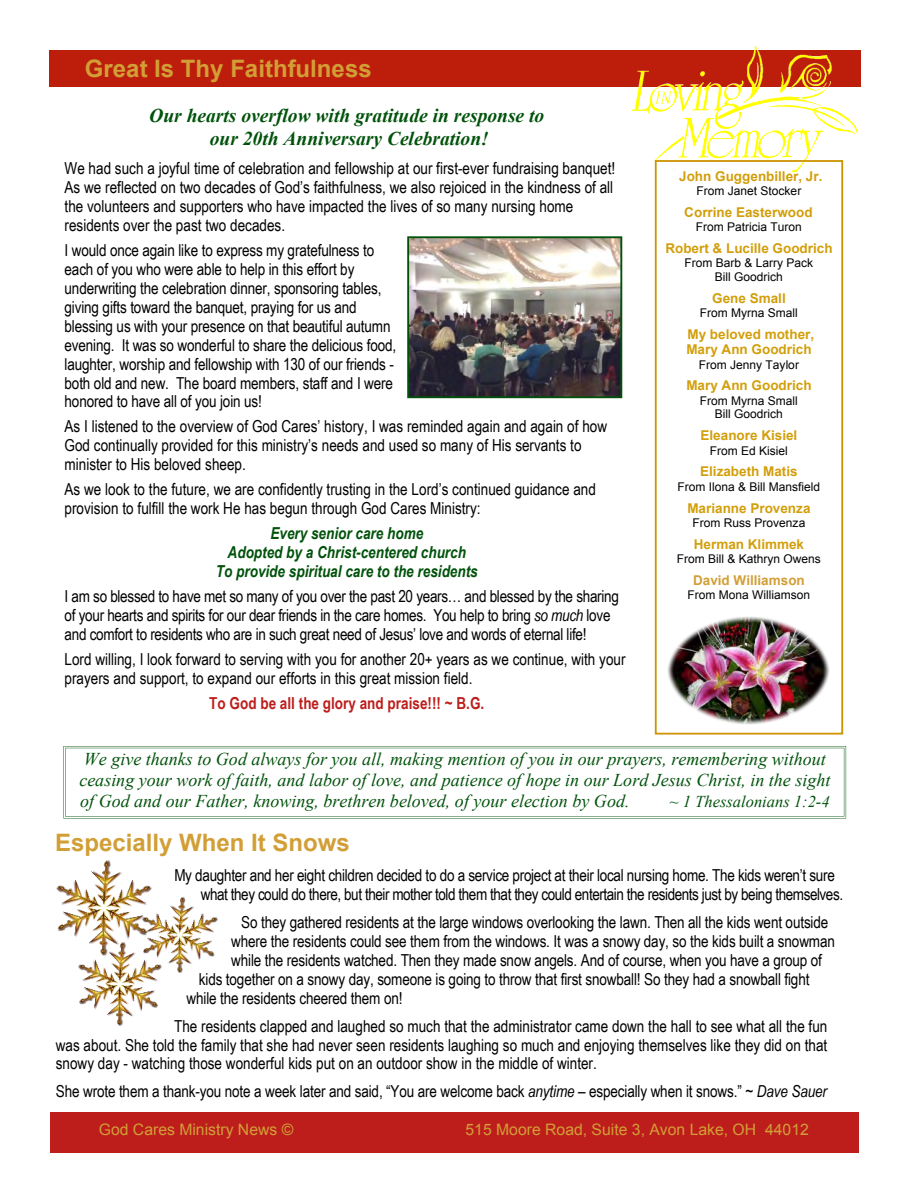
<style>
.page{position:relative;width:918px;height:1188px;background:#fff}
.page>*{position:absolute;margin:0;border:0;box-sizing:border-box;transform-origin:0 0}
.t1{font:700 24px "Arial";color:#d29f36}
.t2{font:italic 700 19.5px/22.4px "Times New Roman";color:#00520b;text-align:center}
.t3{font:italic 18px/20.7px "Times New Roman";color:#00520b}
.t4{font:16.5px/18.9px "Arial Narrow";letter-spacing:-.01em;color:#000}
.t5{font:italic 700 16.5px/18.9px "Arial Narrow";color:#00520b;text-align:center}
.t6{font:700 16.5px "Arial Narrow";color:#bd1e1c}
.t7{font:italic 16.5px "Times New Roman";color:#00520b}
.t8{font:15.75px "Arial";color:#d29f36}
.t9{font:700 13.5px/15.5px "Arial";color:#d29f0b}
.t10{font:700 13.5px "Arial";color:#d29f36}
.t11{font:12px/13.8px "Arial";color:#000;text-align:center}
.s1{font-style:italic}
</style>
<div class="page">
<div style="left:49px;top:50px;width:812px;height:37px;background:#bd1e0c"></div>
<div style="left:50px;top:1112px;width:809px;height:40px;background:#bd1e1c"></div>
<img style="left:632px;top:46px;width:226px;height:126px">
<img style="left:152px;top:897px;width:66px;height:76px">
<img style="left:78px;top:942px;width:85px;height:84px">
<img style="left:56px;top:860px;width:96px;height:96px">
<div style="left:655px;top:160px;width:188px;height:575px;border:2px solid #cd9300"></div>
<img style="left:668px;top:616px;width:161px;height:109px">
<img style="left:410px;top:239px;width:209px;height:156px">
<div style="left:407px;top:236px;width:215px;height:162px;border:2px solid #00520b"></div>
<svg style="left:63px;top:746px;width:783px;height:72px"></svg>
<h1 class="t1" style="left:85px;top:60px;width:288px">Great Is Thy Faithfulness</h1>
<p class="t2" style="left:149px;top:107px;width:397px">Our hearts overflow with gratitude in response to our 20th Anniversary Celebration!</p>
<p class="t4" style="left:65px;top:160px;width:552px">We had such a joyful time of celebration and fellowship at our first-ever fundraising banquet!<br>As we reflected on two decades of God’s faithfulness, we also rejoiced in the kindness of all the volunteers and supporters who have impacted the lives of so many nursing home residents over the past two decades.</p>
<p class="t4" style="left:65px;top:242px;width:333px">I would once again like to express my gratefulness to each of you who were able to help in this effort by underwriting the celebration dinner, sponsoring tables, giving gifts toward the banquet, praying for us and blessing us with your presence on that beautiful autumn evening. It was so wonderful to share the delicious food, laughter, worship and fellowship with 130 of our friends - both old and new. The board members, staff and I were honored to have all of you join us!</p>
<p class="t4" style="left:65px;top:419px;width:544px">As I listened to the overview of God Cares’ history, I was reminded again and again of how<br>God continually provided for this ministry’s needs and used so many of His servants to minister to His beloved sheep.</p>
<p class="t4" style="left:65px;top:482px;width:533px">As we look to the future, we are confidently trusting in the Lord’s continued guidance and provision to fulfill the work He has begun through God Cares Ministry:</p>
<p class="t5" style="left:216px;top:526px;width:263px">Every senior care home<br>Adopted by a Christ-centered church<br>To provide spiritual care to the residents</p>
<p class="t4" style="left:65px;top:588px;width:556px">I am so blessed to have met so many of you over the past 20 years… and blessed by the sharing of your hearts and spirits for our dear friends in the care homes. You help to bring <span class="s1">so much</span> love and comfort to residents who are in such great need of Jesus’ love and words of eternal life!</p>
<p class="t4" style="left:65px;top:651px;width:562px">Lord willing, I look forward to serving with you for another 20+ years as we continue, with your prayers and support, to expand our efforts in this great mission field.</p>
<p class="t6" style="left:209px;top:697px;width:277px">To God be all the glory and praise!!! ~ B.G.</p>
<p class="t9" style="left:679px;top:169px;width:145px">John Guggenbiller, Jr.</p>
<p class="t11" style="left:697px;top:185px;width:106px">From Janet Stocker</p>
<p class="t9" style="left:684px;top:206px;width:130px">Corrine Easterwood</p>
<p class="t11" style="left:696px;top:221px;width:108px">From Patricia Turon</p>
<p class="t9" style="left:665px;top:242px;width:169px">Robert &amp; Lucille Goodrich</p>
<p class="t11" style="left:685px;top:257px;width:130px">From Barb &amp; Larry Pack<br>Bill Goodrich</p>
<p class="t9" style="left:712px;top:292px;width:75px">Gene Small</p>
<p class="t11" style="left:700px;top:307px;width:99px">From Myrna Small</p>
<p class="t9" style="left:686px;top:328px;width:129px">My beloved mother,<br>Mary Ann Goodrich</p>
<p class="t11" style="left:699px;top:358px;width:102px">From Jenny Taylor</p>
<p class="t9" style="left:686px;top:379px;width:127px">Mary Ann Goodrich</p>
<p class="t11" style="left:700px;top:395px;width:99px">From Myrna Small<br>Bill Goodrich</p>
<p class="t9" style="left:701px;top:429px;width:98px">Eleanore Kisiel</p>
<p class="t11" style="left:710px;top:444px;width:79px">From Ed Kisiel</p>
<p class="t9" style="left:700px;top:465px;width:99px">Elizabeth Matis</p>
<p class="t11" style="left:678px;top:481px;width:144px">From Ilona &amp; Bill Mansfield</p>
<p class="t9" style="left:687px;top:501px;width:125px">Marianne Provenza</p>
<p class="t11" style="left:693px;top:517px;width:114px">From Russ Provenza</p>
<p class="t9" style="left:694px;top:538px;width:112px">Herman Klimmek</p>
<p class="t11" style="left:677px;top:553px;width:146px">From Bill &amp; Kathryn Owens</p>
<p class="t10" style="left:693px;top:575px;width:113px">David Williamson</p>
<p class="t11" style="left:688px;top:589px;width:124px">From Mona Williamson</p>
<p class="t3" style="left:79px;top:750px;width:753px">We give thanks to God always for you all, making mention of you in our prayers, remembering without ceasing your work of faith, and labor of love, and patience of hope in our Lord Jesus Christ, in the sight of God and our Father, knowing, brethren beloved, of your election by God.</p>
<p class="t7" style="left:670px;top:795px;width:161px">~ 1 Thessalonians 1:2-4</p>
<h1 class="t1" style="left:55px;top:833px;width:296px">Especially When It Snows</h1>
<p class="t4" style="left:201px;top:867px;width:644px;text-indent:-26px">My daughter and her eight children decided to do a service project at their local nursing home. The kids weren’t sure what they could do there, but their mother told them that they could entertain the residents just by being themselves.</p>
<p class="t4" style="left:241px;top:914px;width:589px">So they gathered residents at the large windows overlooking the lawn. Then all the kids went outside</p>
<p class="t4" style="left:231px;top:933px;width:605px">where the residents could see them from the windows. It was a snowy day, so the kids built a snowman</p>
<p class="t4" style="left:231px;top:952px;width:592px">while the residents watched. Then they made snow angels. And of course, when you have a group of</p>
<p class="t4" style="left:199px;top:971px;width:612px">kids together on a snowy day, someone is going to throw that first snowball! So they had a snowball fight</p>
<p class="t4" style="left:187px;top:990px;width:217px">while the residents cheered them on!</p>
<p class="t4" style="left:56px;top:1018px;width:773px;text-align:justify;text-indent:118px">The residents clapped and laughed so much that the administrator came down the hall to see what all the fun was about. She told the family that she had never seen residents laughing so much and enjoying themselves like they did on that snowy day - watching those wonderful kids put on an outdoor show in the middle of winter.</p>
<p class="t4" style="left:56px;top:1084px;width:773px">She wrote them a thank-you note a week later and said, “You are welcome back <span class="s1">anytime</span> – especially when it snows.” <span class="s1">~ Dave Sauer</span></p>
<p class="t8" style="left:99px;top:1123px;width:196px">God Cares Ministry News ©</p>
<p class="t8" style="left:466px;top:1123px;width:345px">515 Moore Road, Suite 3, Avon Lake, OH 44012</p>
</div>
